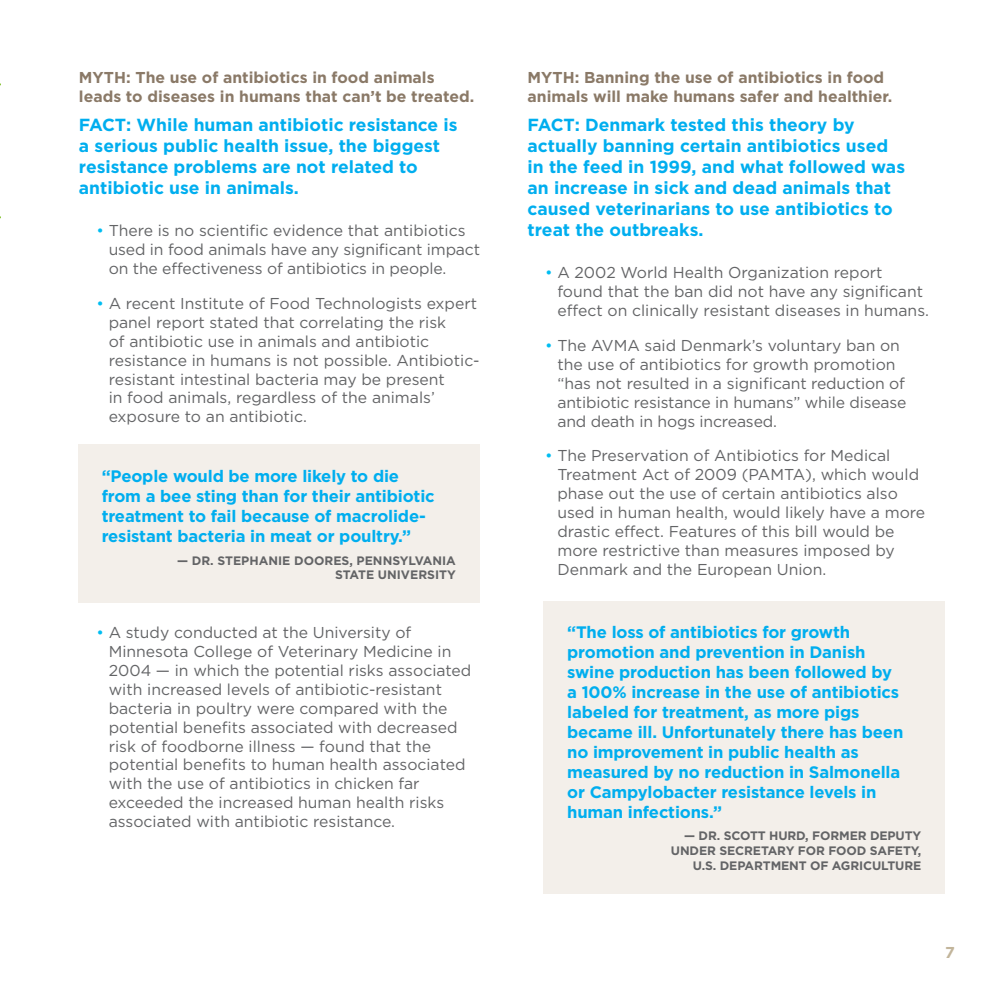
<style>
.page{position:relative;width:1008px;height:1008px;background:#fff}
.page>*{position:absolute;margin:0;border:0;box-sizing:border-box;transform-origin:0 0}
.t1{font:700 17.5px/21px "Gotham";color:#00aeef}
.t2{font:700 16.62px/19.9px "Gotham";letter-spacing:-.01em;color:#00aeef}
.t3{font:15.75px/18.9px "Gotham";color:#636466}
.t4{font:700 15.75px/18.9px "Gotham";color:#8a7967}
.t5{font:700 15.75px "Gotham";color:#c2b59b}
.t6{font:700 12.25px "Gotham";letter-spacing:-.01em;color:#636466}
.s1{color:#00bdf2}
</style>
<div class="page">
<div style="left:78px;top:445px;width:402px;height:158px;background:#f3efea"></div>
<div style="left:544px;top:601px;width:401px;height:292px;background:#f3efea"></div>
<p class="t4" style="left:79px;top:68px;width:397px">MYTH: The use of antibiotics in food animals leads to diseases in humans that can’t be treated.</p>
<p class="t1" style="left:79px;top:114px;width:380px">FACT: While human antibiotic resistance is a serious public health issue, the biggest resistance problems are not related to antibiotic use in animals.</p>
<p class="t3" style="left:109px;top:221px;width:373px;text-indent:-12px"><span class="s1">•</span> There is no scientific evidence that antibiotics used in food animals have any significant impact on the effectiveness of antibiotics in people.</p>
<p class="t3" style="left:109px;top:294px;width:373px;text-indent:-12px"><span class="s1">•</span> A recent Institute of Food Technologists expert panel report stated that correlating the risk<br>of antibiotic use in animals and antibiotic resistance in humans is not possible. Antibiotic&shy;resistant intestinal bacteria may be present<br>in food animals, regardless of the animals’ exposure to an antibiotic.</p>
<p class="t2" style="left:102px;top:466px;width:334px">“People would be more likely to die from a bee sting than for their antibiotic treatment to fail because of macrolide&shy;resistant bacteria in meat or poultry.”</p>
<p class="t6" style="left:177px;top:553px;width:58px">—Dr.Stephan</p>
<p class="t6" style="left:278px;top:553px;width:56px">ie Doores</p>
<p class="t6" style="left:349px;top:553px;width:25px">, Penns</p>
<p class="t6" style="left:400px;top:553px;width:25px">ylvan</p>
<p class="t6" style="left:442px;top:553px;width:10px">ia</p>
<p class="t6" style="left:335px;top:568px;width:15px">State</p>
<p class="t6" style="left:378px;top:568px;width:33px">Univers</p>
<p class="t6" style="left:435px;top:568px;width:22px">ity</p>
<p class="t3" style="left:109px;top:623px;width:364px;text-indent:-12px"><span class="s1">•</span> A study conducted at the University of Minnesota College of Veterinary Medicine in 2004 — in which the potential risks associated with increased levels of antibiotic-resistant bacteria in poultry were compared with the potential benefits associated with decreased risk of foodborne illness — found that the potential benefits to human health associated with the use of antibiotics in chicken far exceeded the increased human health risks associated with antibiotic resistance.</p>
<p class="t4" style="left:528px;top:68px;width:366px">MYTH: Banning the use of antibiotics in food animals will make humans safer and healthier.</p>
<p class="t1" style="left:528px;top:114px;width:379px">FACT: Denmark tested this theory by actually banning certain antibiotics used in the feed in 1999, and what followed was an increase in sick and dead animals that caused veterinarians to use antibiotics to treat the outbreaks.</p>
<p class="t3" style="left:557px;top:263px;width:373px;text-indent:-12px"><span class="s1">•</span> A 2002 World Health Organization report found that the ban did not have any significant effect on clinically resistant diseases in humans.</p>
<p class="t3" style="left:557px;top:336px;width:351px;text-indent:-12px"><span class="s1">•</span> The AVMA said Denmark’s voluntary ban on the use of antibiotics for growth promotion “has not resulted in a significant reduction of antibiotic resistance in humans” while disease and death in hogs increased.</p>
<p class="t3" style="left:557px;top:446px;width:369px;text-indent:-12px"><span class="s1">•</span> The Preservation of Antibiotics for Medical Treatment Act of 2009 (PAMTA), which would phase out the use of certain antibiotics also used in human health, would likely have a more drastic effect. Features of this bill would be more restrictive than measures imposed by Denmark and the European Union.</p>
<p class="t2" style="left:567px;top:622px;width:338px">“The loss of antibiotics for growth promotion and prevention in Danish swine production has been followed by a 100% increase in the use of antibiotics labeled for treatment, as more pigs became ill. Unfortunately there has been no improvement in public health as measured by no reduction in Salmonella or Campylobacter resistance levels in human infections.”</p>
<p class="t6" style="left:684px;top:829px;width:104px">— Dr. Scott Hurd</p>
<p class="t6" style="left:805px;top:829px;width:34px">, former</p>
<p class="t6" style="left:870px;top:829px;width:19px">Deput</p>
<p class="t6" style="left:913px;top:829px;width:10px">y</p>
<p class="t6" style="left:671px;top:844px;width:18px">Under</p>
<p class="t6" style="left:719px;top:844px;width:17px">Secretar</p>
<p class="t6" style="left:786px;top:844px;width:101px">y for Food Safet</p>
<p class="t6" style="left:911px;top:844px;width:12px">y,</p>
<p class="t6" style="left:693px;top:858px;width:46px">U.S. Department</p>
<p class="t6" style="left:810px;top:858px;width:87px">of Agriculture</p>
<p class="t5" style="left:945px;top:943px;width:11px">7</p>
</div>
